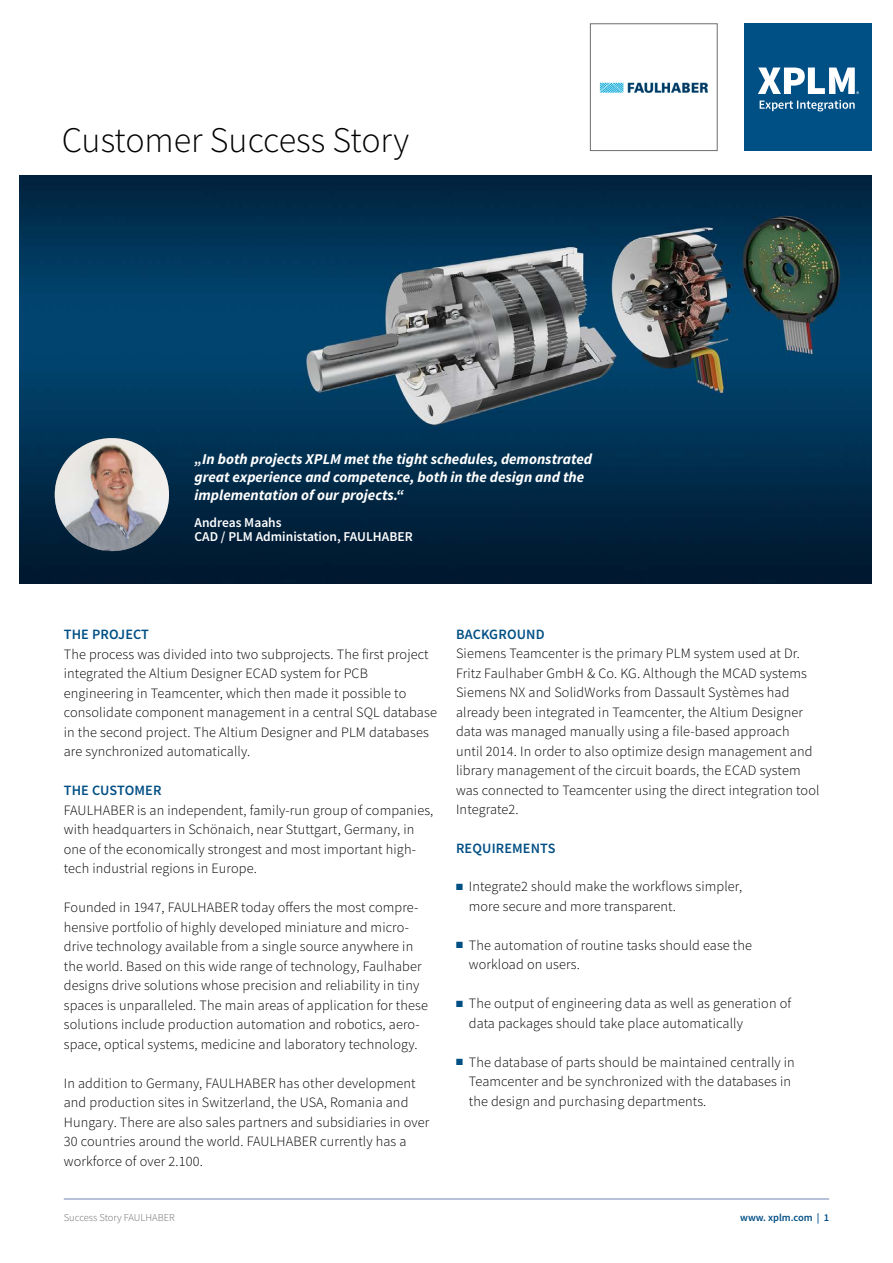
<style>
.page{position:relative;width:893px;height:1263px;background:#fff}
.page>*{position:absolute;margin:0;border:0;box-sizing:border-box;transform-origin:0 0}
.t1{font:300 36px "Source Sans Pro";color:#000}
.t2{font:italic 700 15px/18px "Source Sans Pro";color:#fff}
.t3{font:300 14.25px/19.5px "Source Sans Pro";letter-spacing:.01em;color:#000}
.t4{font:600 14.25px "Source Sans Pro";letter-spacing:.01em;color:#004f85}
.t5{font:600 13.5px/13.5px "Source Sans Pro";color:#fff}
.t6{font:300 10.5px "Source Sans Pro";color:#6e6e6e}
.t7{font:600 10.5px "Source Sans Pro";color:#004f85}
.s1{color:#004f85}
</style>
<div class="page">
<div style="left:744px;top:23px;width:128px;height:128px;background:#004f85"></div>
<svg style="left:758px;top:68px;width:101px;height:26px"></svg>
<svg style="left:760px;top:100px;width:95px;height:11px"></svg>
<hr style="left:64px;top:1198px;width:765px;height:2px;background:#a1aecb">
<img style="left:20px;top:175px;width:852px;height:409px">
<img style="left:599px;top:82px;width:109px;height:11px">
<div style="left:590px;top:23px;width:128px;height:128px;border:1px solid #6e6e6e"></div>
<img style="left:55px;top:438px;width:114px;height:113px">
<h1 class="t1" style="left:62px;top:117px;width:349px">Customer Success Story</h1>
<p class="t2" style="left:195px;top:450px;width:399px">„In both projects XPLM met the tight schedules, demonstrated great experience and competence, both in the design and the implementation of our projects.“</p>
<p class="t5" style="left:195px;top:516px;width:220px">Andreas Maahs<br>CAD / PLM Administation, FAULHABER</p>
<p class="t4" style="left:64px;top:625px;width:87px">THE PROJECT</p>
<p class="t3" style="left:64px;top:644px;width:375px">The process was divided into two subprojects. The first project integrated the Altium Designer ECAD system for PCB engineering in Teamcenter, which then made it possible to consolidate component management in a central SQL database in the second project. The Altium Designer and PLM databases are synchronized automatically.</p>
<p class="t4" style="left:64px;top:781px;width:99px">THE CUSTOMER</p>
<p class="t3" style="left:64px;top:800px;width:371px">FAULHABER is an independent, family-run group of companies, with headquarters in Schönaich, near Stuttgart, Germany, in one of the economically strongest and most important high&shy;tech industrial regions in Europe.</p>
<p class="t3" style="left:64px;top:897px;width:366px">Founded in 1947, FAULHABER today offers the most compre&shy;hensive portfolio of highly developed miniature and micro&shy;drive technology available from a single source anywhere in the world. Based on this wide range of technology, Faulhaber designs drive solutions whose precision and reliability in tiny spaces is unparalleled. The main areas of application for these solutions include production automation and robotics, aero&shy;space, optical systems, medicine and laboratory technology.</p>
<p class="t3" style="left:64px;top:1073px;width:367px">In addition to Germany, FAULHABER has other development and production sites in Switzerland, the USA, Romania and Hungary. There are also sales partners and subsidiaries in over 30 countries around the world. FAULHABER currently has a workforce of over 2.100.</p>
<p class="t6" style="left:64px;top:1211px;width:113px">Success Story FAULHABER</p>
<p class="t4" style="left:456px;top:625px;width:90px">BACKGROUND</p>
<p class="t3" style="left:456px;top:644px;width:365px">Siemens Teamcenter is the primary PLM system used at Dr.<br>Fritz Faulhaber GmbH &amp; Co. KG. Although the MCAD systems Siemens NX and SolidWorks from Dassault Systèmes had already been integrated in Teamcenter, the Altium Designer data was managed manually using a file-based approach until 2014. In order to also optimize design management and library management of the circuit boards, the ECAD system was connected to Teamcenter using the direct integration tool Integrate2.</p>
<p class="t4" style="left:456px;top:839px;width:101px">REQUIREMENTS</p>
<p class="t3" style="left:469px;top:877px;width:275px;text-indent:-13px"><span class="s1">■</span> Integrate2 should make the workflows simpler, more secure and more transparent.</p>
<p class="t3" style="left:469px;top:935px;width:285px;text-indent:-13px"><span class="s1">■</span> The automation of routine tasks should ease the workload on users.</p>
<p class="t3" style="left:469px;top:994px;width:324px;text-indent:-13px"><span class="s1">■</span> The output of engineering data as well as generation of data packages should take place automatically</p>
<p class="t3" style="left:469px;top:1052px;width:328px;text-indent:-13px"><span class="s1">■</span> The database of parts should be maintained centrally in<br>Teamcenter and be synchronized with the databases in the design and purchasing departments.</p>
<p class="t7" style="left:740px;top:1210px;width:91px">www. xplm.com | 1</p>
</div>
